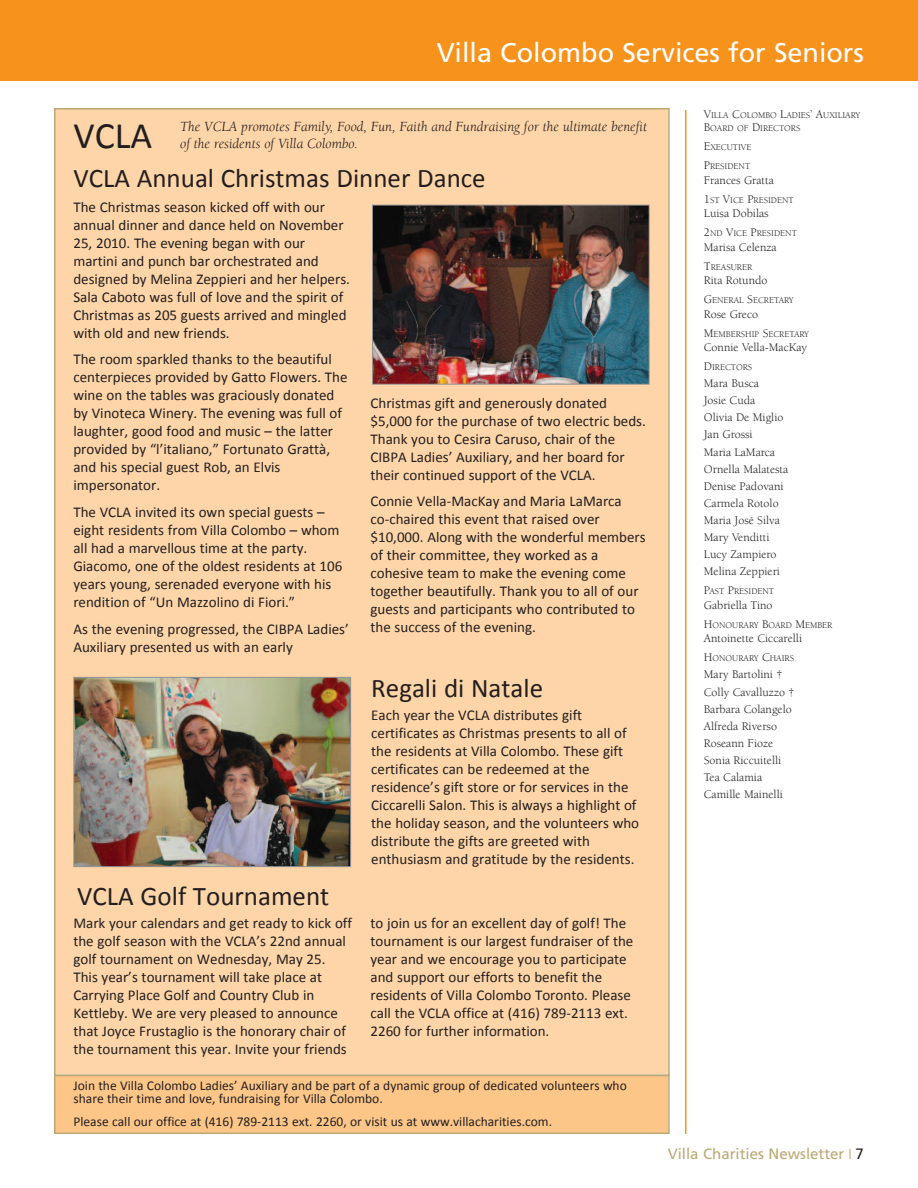
<style>
.page{position:relative;width:918px;height:1188px;background:#fff}
.page>*{position:absolute;margin:0;border:0;box-sizing:border-box;transform-origin:0 0}
.t1{font:37.5px "Calibri";color:#231f20}
.t2{font:27px "Calibri";color:#231f20}
.t3{font:27px "Frutiger";color:#fff}
.t4{font:15px/18px "Calibri";color:#231f20}
.t5{font:15px "Frutiger";color:#bba874}
.t6{font:italic 14.4px/17.2px "Berkeley";color:#231f20}
.t7{font:13.5px/13.5px "Calibri";color:#231f20}
.t8{font:12px/17.1px "Berkeley";color:#231f20}
.t9{font:9px/13px "Berkeley";color:#231f20}
.s1{font-size:12px}
.s2{color:#231f20}
</style>
<div class="page">
<div style="left:0;top:0;width:918px;height:81px;background:#f7931d"></div>
<div style="left:56px;top:110px;width:612px;height:964px;background:#fdd5a8"></div>
<hr style="left:685px;top:110px;width:2px;height:1024px;background:#f7931d">
<div style="left:56px;top:1076px;width:612px;height:56px;background:#fdc689"></div>
<div style="left:54px;top:1075px;width:616px;height:59px;border:2px solid #bba874"></div>
<img style="left:374px;top:207px;width:274px;height:176px">
<div style="left:372px;top:205px;width:278px;height:180px;border:1px solid #939598"></div>
<img style="left:75px;top:679px;width:274px;height:186px">
<div style="left:73px;top:677px;width:278px;height:190px;border:1px solid #939598"></div>
<h2 class="t3" style="left:437px;top:42px;width:429px">Villa Colombo Services for Seniors</h2>
<h1 class="t1" style="left:73px;top:112px;width:80px">VCLA</h1>
<p class="t6" style="left:180px;top:119px;width:468px">The VCLA promotes Family, Food, Fun, Faith and Fundraising for the ultimate benefit of the residents of Villa Colombo.</p>
<h2 class="t2" style="left:73px;top:162px;width:414px">VCLA Annual Christmas Dinner Dance</h2>
<p class="t4" style="left:73px;top:198px;width:278px">The Christmas season kicked off with our annual dinner and dance held on November 25, 2010. The evening began with our martini and punch bar orchestrated and designed by Melina Zeppieri and her helpers.<br>Sala Caboto was full of love and the spirit of Christmas as 205 guests arrived and mingled with old and new friends.</p>
<p class="t4" style="left:73px;top:350px;width:276px">The room sparkled thanks to the beautiful centerpieces provided by Gatto Flowers. The wine on the tables was graciously donated by Vinoteca Winery. The evening was full of laughter, good food and music – the latter provided by “l’italiano,” Fortunato Grattà, and his special guest Rob, an Elvis impersonator.</p>
<p class="t4" style="left:73px;top:503px;width:270px">The VCLA invited its own special guests – eight residents from Villa Colombo – whom all had a marvellous time at the party.<br>Giacomo, one of the oldest residents at 106 years young, serenaded everyone with his rendition of “Un Mazzolino di Fiori.”</p>
<p class="t4" style="left:73px;top:620px;width:277px">As the evening progressed, the CIBPA Ladies’<br>Auxiliary presented us with an early</p>
<p class="t4" style="left:370px;top:394px;width:277px">Christmas gift and generously donated $5,000 for the purchase of two electric beds.<br>Thank you to Cesira Caruso, chair of the CIBPA Ladies’ Auxiliary, and her board for their continued support of the VCLA.</p>
<p class="t4" style="left:370px;top:492px;width:277px">Connie Vella-MacKay and Maria LaMarca co-chaired this event that raised over $10,000. Along with the wonderful members of their committee, they worked as a cohesive team to make the evening come together beautifully. Thank you to all of our guests and participants who contributed to the success of the evening.</p>
<h2 class="t2" style="left:371px;top:671px;width:173px">Regali di Natale</h2>
<p class="t4" style="left:371px;top:706px;width:269px">Each year the VCLA distributes gift certificates as Christmas presents to all of the residents at Villa Colombo. These gift certificates can be redeemed at the residence’s gift store or for services in the Ciccarelli Salon. This is always a highlight of the holiday season, and the volunteers who distribute the gifts are greeted with enthusiasm and gratitude by the residents.</p>
<h2 class="t2" style="left:77px;top:879px;width:254px">VCLA Golf Tournament</h2>
<p class="t4" style="left:73px;top:914px;width:280px">Mark your calendars and get ready to kick off the golf season with the VCLA’s 22nd annual golf tournament on Wednesday, May 25.<br>This year’s tournament will take place at Carrying Place Golf and Country Club in Kettleby. We are very pleased to announce that Joyce Frustaglio is the honorary chair of the tournament this year. Invite your friends</p>
<p class="t4" style="left:371px;top:913px;width:264px">to join us for an excellent day of golf! The tournament is our largest fundraiser of the year and we encourage you to participate and support our efforts to benefit the residents of Villa Colombo Toronto. Please call the VCLA office at (416) 789-2113 ext.<br>2260 for further information.</p>
<p class="t7" style="left:74px;top:1079px;width:555px">Join the Villa Colombo Ladies’ Auxiliary and be part of a dynamic group of dedicated volunteers who share their time and love, fundraising for Villa Colombo.</p>
<p class="t7" style="left:74px;top:1114px;width:480px">Please call our office at (416) 789-2113 ext. 2260, or visit us at www.villacharities.com.</p>
<p class="t9" style="left:704px;top:109px;width:158px"><span class="s1">V</span>ILLA <span class="s1">C</span>OLOMBO <span class="s1">L</span>ADIES<span class="s1">’ A</span>UXILIARY<br><span class="s1">B</span>OARD OF <span class="s1">D</span>IRECTORS</p>
<p class="t9" style="left:704px;top:139px;width:49px;line-height:19px"><span class="s1">E</span>XECUTIVE<br><span class="s1">P</span>RESIDENT</p>
<p class="t8" style="left:704px;top:172px;width:72px">Frances Gratta</p>
<p class="t9" style="left:704px;top:194px;width:91px"><span class="s1">1</span>ST <span class="s1">V</span>ICE <span class="s1">P</span>RESIDENT</p>
<p class="t8" style="left:704px;top:206px;width:66px">Luisa Dobilas</p>
<p class="t9" style="left:704px;top:228px;width:95px"><span class="s1">2</span>ND <span class="s1">V</span>ICE <span class="s1">P</span>RESIDENT</p>
<p class="t8" style="left:704px;top:239px;width:74px">Marisa Celenza</p>
<p class="t9" style="left:704px;top:261px;width:50px"><span class="s1">T</span>REASURER</p>
<p class="t8" style="left:704px;top:273px;width:65px">Rita Rotundo</p>
<p class="t9" style="left:704px;top:295px;width:91px"><span class="s1">G</span>ENERAL <span class="s1">S</span>ECRETARY</p>
<p class="t8" style="left:704px;top:306px;width:56px">Rose Greco</p>
<p class="t9" style="left:704px;top:328px;width:107px"><span class="s1">M</span>EMBERSHIP <span class="s1">S</span>ECRETARY</p>
<p class="t8" style="left:704px;top:340px;width:105px">Connie Vella-MacKay</p>
<p class="t9" style="left:704px;top:361px;width:50px"><span class="s1">D</span>IRECTORS</p>
<p class="t8" style="left:704px;top:376px;width:86px">Mara Busca<br>Josie Cuda<br>Olivia De Miglio<br>Jan Grossi<br>Maria LaMarca<br>Ornella Malatesta<br>Denise Padovani<br>Carmela Rotolo<br>Maria José Silva<br>Mary Venditti<br>Lucy Zampiero<br>Melina Zeppieri</p>
<p class="t9" style="left:704px;top:586px;width:72px"><span class="s1">P</span>AST <span class="s1">P</span>RESIDENT</p>
<p class="t8" style="left:704px;top:597px;width:70px">Gabriella Tino</p>
<p class="t9" style="left:704px;top:619px;width:130px"><span class="s1">H</span>ONOURARY <span class="s1">B</span>OARD <span class="s1">M</span>EMBER</p>
<p class="t8" style="left:704px;top:631px;width:100px">Antoinette Ciccarelli</p>
<p class="t9" style="left:704px;top:653px;width:92px"><span class="s1">H</span>ONOURARY <span class="s1">C</span>HAIRS</p>
<p class="t8" style="left:704px;top:667px;width:92px">Mary Bartolini †<br>Colly Cavalluzzo †<br>Barbara Colangelo<br>Alfreda Riverso<br>Roseann Fioze<br>Sonia Riccuitelli<br>Tea Calamia<br>Camille Mainelli</p>
<p class="t5" style="left:668px;top:1148px;width:198px">Villa Charities Newsletter <span class="s2">7</span></p>
</div>
